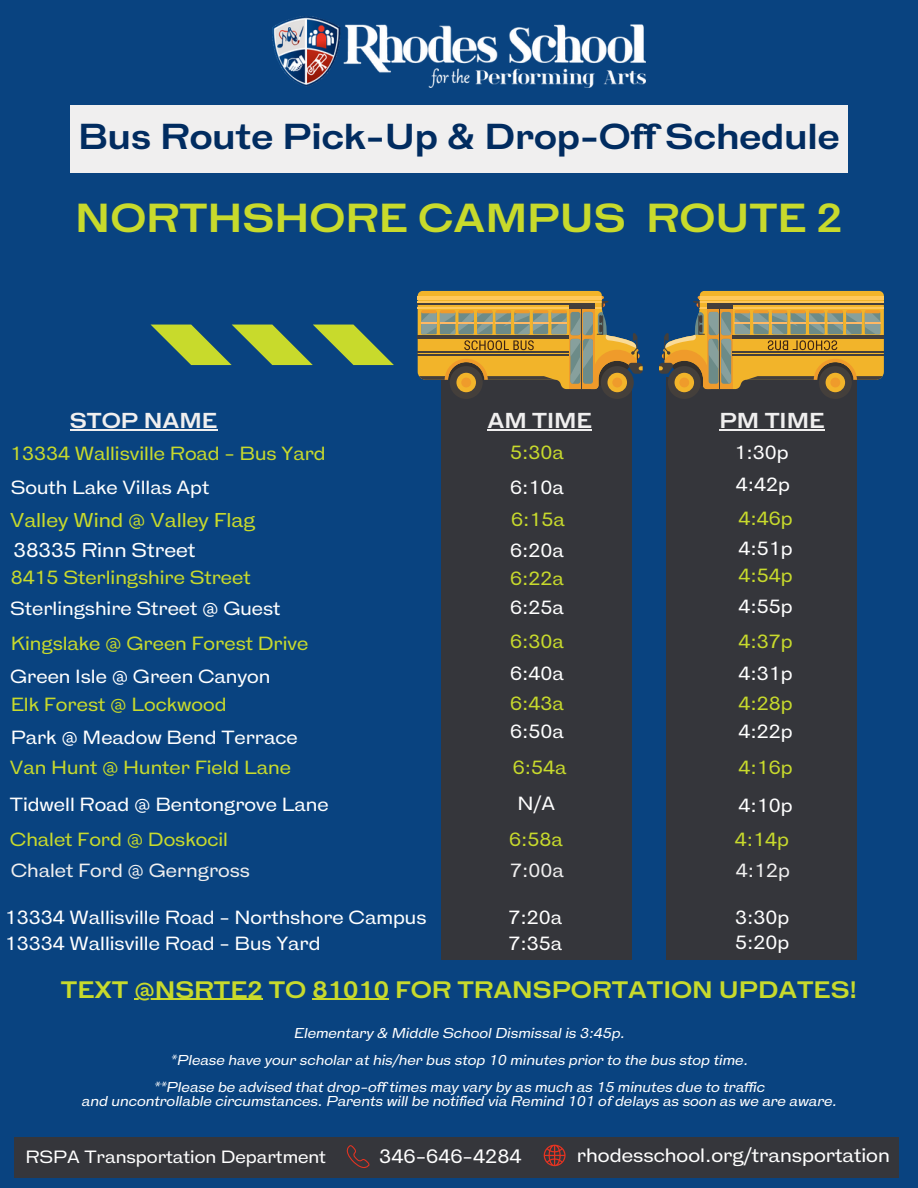
<style>
.page{position:relative;width:918px;height:1188px;background:#094380}
.page>*{position:absolute;margin:0;border:0;box-sizing:border-box;transform-origin:0 0}
.t1{font:700 38.25px "HK Gothic";color:#c8da2c}
.t2{font:700 34.05px "HK Gothic";color:#012c60}
.t3{font:700 22.5px "HK Gothic";color:#c8da2c}
.t4{font:700 20.4px "HK Gothic";color:#f0efef}
.t5{font:500 18.9px "HK Gothic";color:#c8da2c}
.t6{font:500 18.9px "HK Gothic";color:#fff}
.t7{font:500 18.3px "HK Gothic";color:#fff}
.t8{font:500 18px "HK Gothic";color:#fff}
.t9{font:500 18px "HK Gothic";color:#c8da2c}
.t10{font:500 18px "HK Gothic";color:#f0efef}
.t11{font:500 16.8px "HK Gothic";color:#fff}
.t12{font:italic 500 13.5px/27px "HK Gothic";color:#fff;text-align:center}
</style>
<div class="page">
<img style="left:272px;top:16px;width:374px;height:71px">
<div style="left:70px;top:105px;width:777px;height:68px;background:#f0efef"></div>
<div style="left:14px;top:1137px;width:885px;height:41px;background:#35363b"></div>
<svg style="left:544px;top:1145px;width:22px;height:21px"></svg>
<svg style="left:347px;top:1145px;width:23px;height:23px"></svg>
<hr style="left:70px;top:429px;width:147px;height:1px;background:#f0efef">
<div style="left:442px;top:377px;width:190px;height:583px;background:#35363b"></div>
<hr style="left:487px;top:429px;width:105px;height:1px;background:#f0efef">
<div style="left:666px;top:377px;width:190px;height:583px;background:#35363b"></div>
<hr style="left:719px;top:429px;width:106px;height:1px;background:#f0efef">
<svg style="left:151px;top:325px;width:243px;height:40px"></svg>
<div style="left:601px;top:366px;width:33px;height:33px;background:#443f3b;border-radius:50%"></div>
<div style="left:608px;top:373px;width:19px;height:19px;background:#f2b42a;border-radius:50%"></div>
<div style="left:450px;top:366px;width:33px;height:33px;background:#443f3b;border-radius:50%"></div>
<div style="left:456px;top:373px;width:20px;height:19px;background:#f2b42a;border-radius:50%"></div>
<svg style="left:418px;top:291px;width:225px;height:98px"></svg>
<div style="left:668px;top:366px;width:33px;height:33px;background:#443f3b;border-radius:50%"></div>
<div style="left:675px;top:373px;width:19px;height:19px;background:#f2b42a;border-radius:50%"></div>
<div style="left:819px;top:366px;width:33px;height:33px;background:#443f3b;border-radius:50%"></div>
<div style="left:826px;top:373px;width:19px;height:19px;background:#f2b42a;border-radius:50%"></div>
<svg style="left:659px;top:291px;width:225px;height:98px"></svg>
<hr style="left:134px;top:999px;width:129px;height:1px;background:#c8da2c">
<hr style="left:312px;top:999px;width:77px;height:1px;background:#c8da2c">
<h2 class="t2" style="left:78px;top:119px;width:763px">Bus Route Pick-Up &amp; Drop-Off Schedule</h2>
<h1 class="t1" style="left:75px;top:198px;width:769px">NORTHSHORE CAMPUS ROUTE 2</h1>
<h3 class="t4" style="left:70px;top:410px;width:149px">STOP NAME</h3>
<h3 class="t4" style="left:487px;top:410px;width:106px">AM TIME</h3>
<h3 class="t9" style="left:10px;top:444px;width:317px">13334 Wallisville Road - Bus Yard</h3>
<h3 class="t9" style="left:510px;top:443px;width:55px">5:30a</h3>
<h3 class="t4" style="left:719px;top:410px;width:107px">PM TIME</h3>
<h3 class="t8" style="left:735px;top:443px;width:56px">1:30p</h3>
<h3 class="t8" style="left:11px;top:478px;width:200px">South Lake Villas Apt</h3>
<h3 class="t8" style="left:510px;top:478px;width:55px">6:10a</h3>
<h3 class="t8" style="left:736px;top:475px;width:56px">4:42p</h3>
<h3 class="t5" style="left:10px;top:510px;width:247px">Valley Wind @ Valley Flag</h3>
<h3 class="t9" style="left:511px;top:510px;width:55px">6:15a</h3>
<h3 class="t9" style="left:739px;top:509px;width:56px">4:46p</h3>
<h3 class="t6" style="left:13px;top:540px;width:184px">38335 Rinn Street</h3>
<h3 class="t8" style="left:510px;top:541px;width:55px">6:20a</h3>
<h3 class="t8" style="left:739px;top:539px;width:56px">4:51p</h3>
<h3 class="t9" style="left:11px;top:568px;width:241px">8415 Sterlingshire Street</h3>
<h3 class="t9" style="left:510px;top:569px;width:55px">6:22a</h3>
<h3 class="t9" style="left:739px;top:565px;width:56px">4:54p</h3>
<h3 class="t8" style="left:10px;top:599px;width:272px">Sterlingshire Street @ Guest</h3>
<h3 class="t8" style="left:510px;top:598px;width:55px">6:25a</h3>
<h3 class="t8" style="left:739px;top:597px;width:56px">4:55p</h3>
<h3 class="t9" style="left:11px;top:634px;width:299px">Kingslake @ Green Forest Drive</h3>
<h3 class="t9" style="left:510px;top:632px;width:55px">6:30a</h3>
<h3 class="t9" style="left:739px;top:632px;width:56px">4:37p</h3>
<h3 class="t8" style="left:10px;top:666px;width:262px">Green Isle @ Green Canyon</h3>
<h3 class="t8" style="left:510px;top:663px;width:55px">6:40a</h3>
<h3 class="t8" style="left:739px;top:663px;width:56px">4:31p</h3>
<h3 class="t9" style="left:11px;top:695px;width:217px">Elk Forest @ Lockwood</h3>
<h3 class="t9" style="left:510px;top:694px;width:55px">6:43a</h3>
<h3 class="t9" style="left:739px;top:694px;width:56px">4:28p</h3>
<h3 class="t8" style="left:11px;top:728px;width:289px">Park @ Meadow Bend Terrace</h3>
<h3 class="t8" style="left:510px;top:722px;width:55px">6:50a</h3>
<h3 class="t8" style="left:739px;top:722px;width:56px">4:22p</h3>
<h3 class="t9" style="left:10px;top:758px;width:283px">Van Hunt @ Hunter Field Lane</h3>
<h3 class="t9" style="left:513px;top:758px;width:55px">6:54a</h3>
<h3 class="t9" style="left:739px;top:758px;width:56px">4:16p</h3>
<h3 class="t8" style="left:10px;top:795px;width:320px">Tidwell Road @ Bentongrove Lane</h3>
<h3 class="t8" style="left:517px;top:793px;width:39px">N/A</h3>
<h3 class="t8" style="left:739px;top:795px;width:56px">4:10p</h3>
<h3 class="t9" style="left:10px;top:829px;width:220px">Chalet Ford @ Doskocil</h3>
<h3 class="t9" style="left:509px;top:829px;width:55px">6:58a</h3>
<h3 class="t9" style="left:735px;top:829px;width:56px">4:14p</h3>
<h3 class="t10" style="left:11px;top:861px;width:241px">Chalet Ford @ Gerngross</h3>
<h3 class="t10" style="left:510px;top:861px;width:55px">7:00a</h3>
<h3 class="t10" style="left:736px;top:861px;width:56px">4:12p</h3>
<h3 class="t8" style="left:5px;top:908px;width:423px">13334 Wallisville Road - Northshore Campus</h3>
<h3 class="t8" style="left:509px;top:908px;width:55px">7:20a</h3>
<h3 class="t8" style="left:735px;top:908px;width:56px">3:30p</h3>
<h3 class="t8" style="left:5px;top:933px;width:317px">13334 Wallisville Road - Bus Yard</h3>
<h3 class="t8" style="left:509px;top:933px;width:55px">7:35a</h3>
<h3 class="t8" style="left:735px;top:933px;width:56px">5:20p</h3>
<h3 class="t3" style="left:61px;top:977px;width:798px">TEXT @NSRTE2 TO 81010 FOR TRANSPORTATION UPDATES!</h3>
<p class="t12" style="left:154px;top:1021px;width:613px">Elementary &amp; Middle School Dismissal is 3:45p.<br>*Please have your scholar at his/her bus stop 10 minutes prior to the bus stop time. **Please be advised that drop-off times may vary by as much as 15 minutes due to traffic</p>
<p class="t12" style="left:82px;top:1088px;width:757px">and uncontrollable circumstances. Parents will be notified via Remind 101 of delays as soon as we are aware.</p>
<p class="t11" style="left:25px;top:1148px;width:302px">RSPA Transportation Department</p>
<h3 class="t7" style="left:379px;top:1147px;width:144px">346-646-4284</h3>
<h3 class="t7" style="left:577px;top:1146px;width:314px">rhodesschool.org/transportation</h3>
</div>
